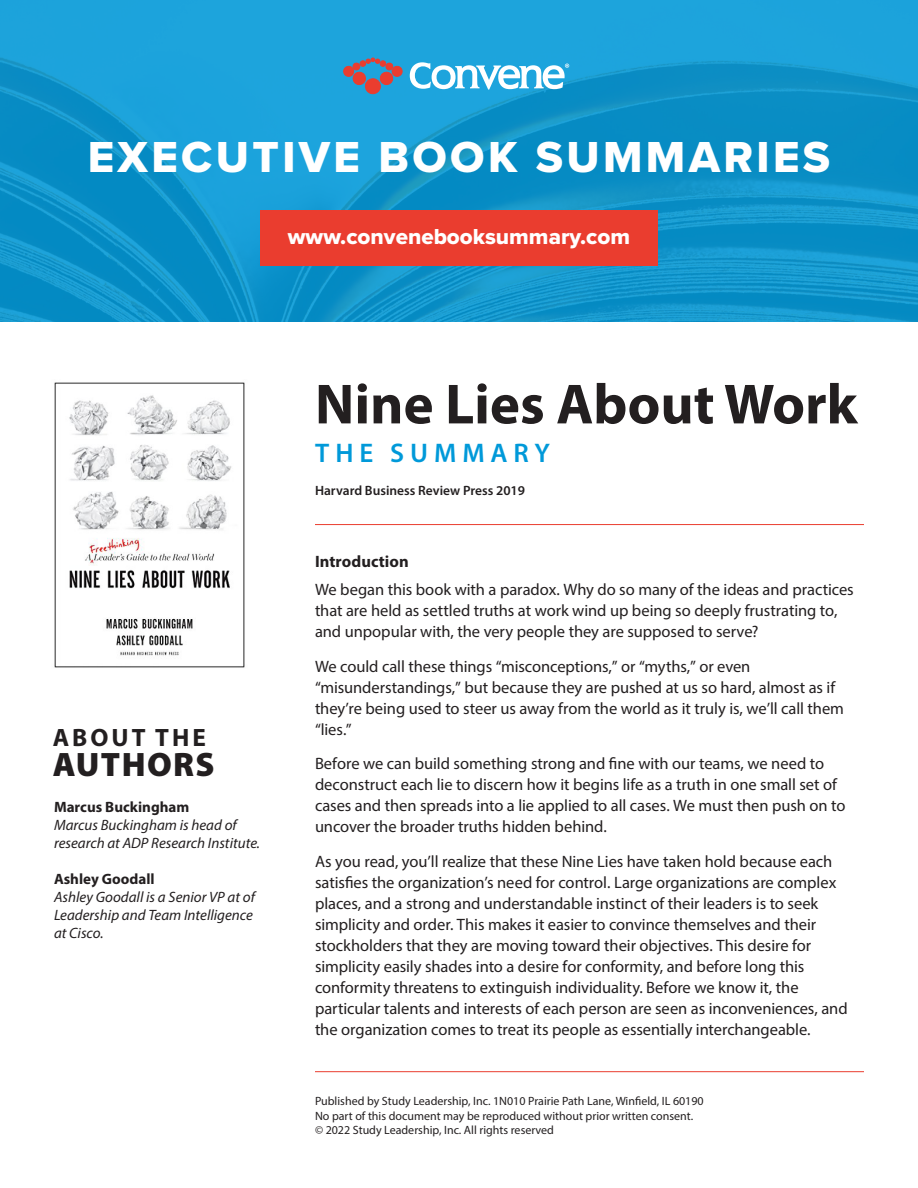
<style>
.page{position:relative;width:918px;height:1188px;background:#fff}
.page>*{position:absolute;margin:0;border:0;box-sizing:border-box;transform-origin:0 0}
.t1{font:700 57px "Myriad Pro";color:#231f20}
.t2{font:45px "Proxima Nova Extrabld";letter-spacing:.075em;color:#fff}
.t3{font:900 34.05px "Myriad Pro";letter-spacing:.04em;color:#231f20}
.t4{font:600 27px "Myriad Pro";letter-spacing:.22em;color:#0099d9}
.t5{font:700 25.2px "Myriad Pro";letter-spacing:.12em;color:#231f20}
.t6{font:22.5px "Proxima Nova Extrabld";color:#fff}
.summary_basic_paragr{font:16.5px/21px "Myriad Pro";letter-spacing:-.005em;color:#231f20}
.Chap_Head{font:700 16.5px "Myriad Pro";letter-spacing:.005em;color:#231f20}
.author_description{font:italic 15px/18px "Myriad Pro";color:#231f20}
.author_name{font:700 15px "Myriad Pro";color:#231f20}
.t7{font:600 13.5px "Myriad Pro";color:#231f20}
.t8{font:12px "Myriad Pro";color:#231f20}
</style>
<div class="page">
<img style="left:0;top:0;width:918px;height:322px">
<div style="left:260px;top:210px;width:398px;height:56px;background:#ea3d2f"></div>
<img style="left:54px;top:382px;width:191px;height:286px">
<svg style="left:343px;top:58px;width:60px;height:36px;background:#707995"></svg>
<svg style="left:410px;top:62px;width:159px;height:28px"></svg>
<hr style="left:315px;top:524px;width:549px;height:1px;background:#ea3d2f">
<hr style="left:315px;top:1071px;width:549px;height:1px;background:#ea3d2f">
<p class="t2" style="left:88px;top:124px;width:744px">EXECUTIVE BOOK SUMMARIES</p>
<p class="t6" style="left:288px;top:220px;width:344px">www.convenebooksummary.com</p>
<p class="t5" style="left:53px;top:721px;width:155px">ABOUT THE</p>
<p class="t3" style="left:53px;top:742px;width:163px">AUTHORS</p>
<p class="author_name" style="left:54px;top:797px;width:137px">Marcus Buckingham</p>
<p class="author_description" style="left:54px;top:816px;width:208px">Marcus Buckingham is head of research at ADP Research Institute.</p>
<p class="author_name" style="left:54px;top:869px;width:102px">Ashley Goodall</p>
<p class="author_description" style="left:54px;top:888px;width:202px">Ashley Goodall is a Senior VP at of<br>Leadership and Team Intelligence at Cisco.</p>
<p class="t1" style="left:315px;top:367px;width:544px">Nine Lies About Work</p>
<p class="t4" style="left:315px;top:436px;width:236px">THE SUMMARY</p>
<p class="t7" style="left:315px;top:482px;width:212px">Harvard Business Review Press 2019</p>
<p class="Chap_Head" style="left:315px;top:551px;width:95px">Introduction</p>
<p class="summary_basic_paragr" style="left:315px;top:579px;width:540px">We began this book with a paradox. Why do so many of the ideas and practices that are held as settled truths at work wind up being so deeply frustrating to, and unpopular with, the very people they are supposed to serve?</p>
<p class="summary_basic_paragr" style="left:315px;top:655px;width:531px">We could call these things “misconceptions,” or “myths,” or even “misunderstandings,” but because they are pushed at us so hard, almost as if they’re being used to steer us away from the world as it truly is, we’ll call them “lies.”</p>
<p class="summary_basic_paragr" style="left:315px;top:753px;width:532px">Before we can build something strong and fine with our teams, we need to deconstruct each lie to discern how it begins life as a truth in one small set of cases and then spreads into a lie applied to all cases. We must then push on to uncover the broader truths hidden behind.</p>
<p class="summary_basic_paragr" style="left:315px;top:850px;width:534px">As you read, you’ll realize that these Nine Lies have taken hold because each satisfies the organization’s need for control. Large organizations are complex places, and a strong and understandable instinct of their leaders is to seek simplicity and order. This makes it easier to convince themselves and their stockholders that they are moving toward their objectives. This desire for simplicity easily shades into a desire for conformity, and before long this conformity threatens to extinguish individuality. Before we know it, the particular talents and interests of each person are seen as inconveniences, and the organization comes to treat its people as essentially interchangeable.</p>
<p class="t8" style="left:315px;top:1094px;width:390px">Published by Study Leadership, Inc. 1N010 Prairie Path Lane, Winfield, IL 60190</p>
<p class="t8" style="left:315px;top:1108px;width:380px">No part of this document may be reproduced without prior written consent.</p>
<p class="t8" style="left:315px;top:1123px;width:241px">© 2022 Study Leadership, Inc. All rights reserved</p>
</div>
